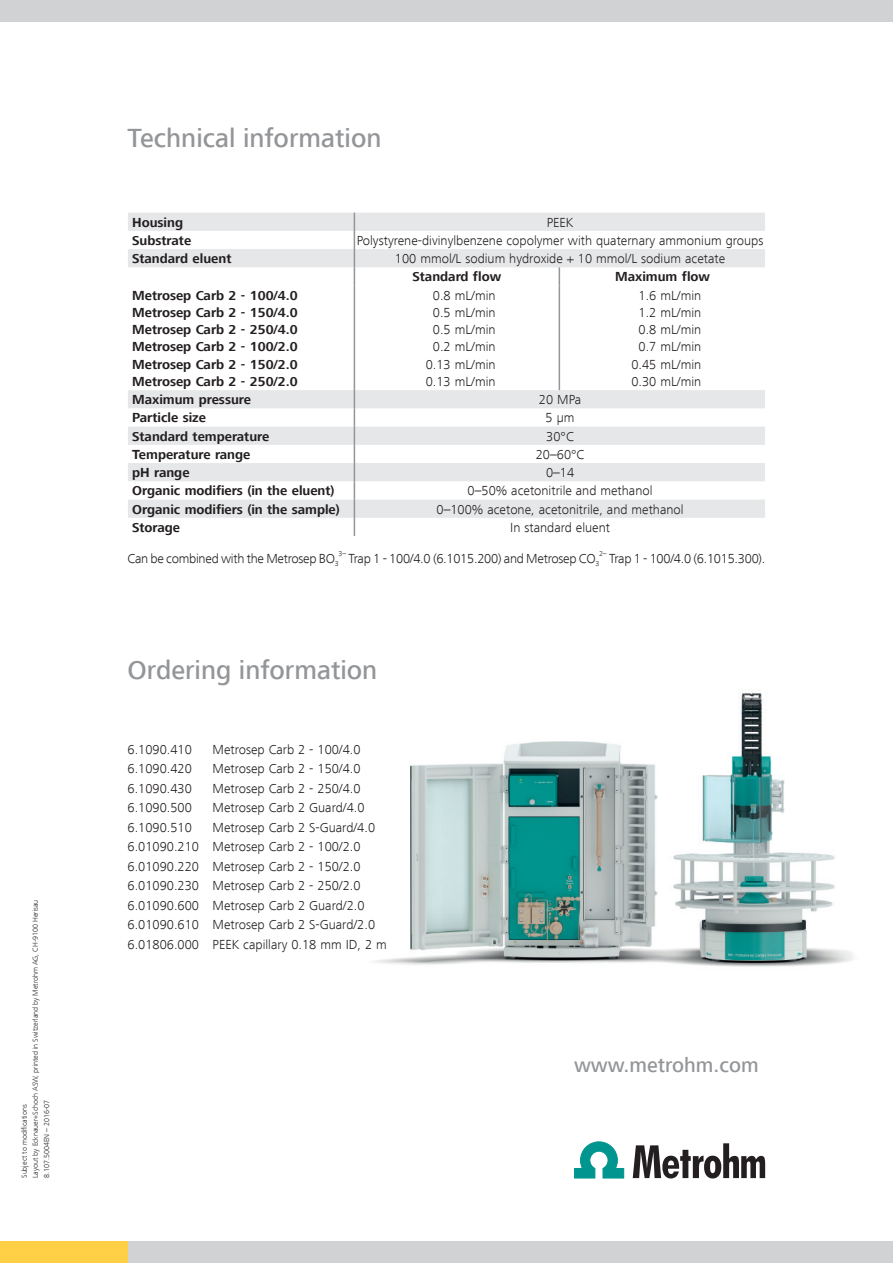
<style>
.page{position:relative;width:893px;height:1263px;background:#fff}
.page>*{position:absolute;margin:0;border:0;box-sizing:border-box;transform-origin:0 0}
.t1{font:500 27px "Frutiger Next LT";color:#939598}
.t2{font:500 21px "Frutiger Next LT";color:#939598}
.t3{font:300 13.5px/17.2px "Frutiger Next LT";color:#231f20;text-align:center}
.t4{font:700 13.5px/17.2px "Frutiger Next LT";color:#231f20;text-align:justify}
.t5{font:300 13.5px "Frutiger Next LT";letter-spacing:-.02em;color:#231f20}
.t6{font:300 7.5px/11.2px "Frutiger Next LT";color:#231f20}
.t7{font:300 7.35px "Frutiger Next LT";color:#231f20}
</style>
<div class="page">
<img style="left:374px;top:692px;width:480px;height:275px">
<svg style="left:574px;top:1142px;width:50px;height:36px"></svg>
<svg style="left:633px;top:1143px;width:132px;height:35px"></svg>
<div style="left:0;top:1242px;width:893px;height:21px;background:#d1d2d4"></div>
<div style="left:0;top:0;width:893px;height:21px;background:#d1d2d4"></div>
<svg style="left:128px;top:213px;width:637px;height:305px"></svg>
<svg style="left:354px;top:213px;width:1px;height:73px"></svg>
<hr style="left:354px;top:286px;width:1px;height:104px;background:#939598">
<svg style="left:354px;top:390px;width:1px;height:146px"></svg>
<svg style="left:559px;top:267px;width:1px;height:19px"></svg>
<hr style="left:559px;top:286px;width:1px;height:104px;background:#939598">
<div style="left:0;top:1242px;width:128px;height:21px;background:#ffcf45"></div>
<p class="t6" style="left:19px;top:1178px;width:280px;rotate:-90deg">Subject to modifications<br>Layout by Ecknauer+Schoch ASW, printed in Switzerland by Metrohm AG, CH-9100 Herisau<br>8.107.5004EN – 2016-07</p>
<h1 class="t1" style="left:128px;top:123px;width:255px">Technical information</h1>
<p class="t4" style="left:132px;top:213px;width:52px">Housing</p>
<p class="t3" style="left:547px;top:214px;width:28px">PEEK</p>
<p class="t4" style="left:132px;top:232px;width:61px">Substrate</p>
<p class="t3" style="left:357px;top:232px;width:408px">Polystyrene-divinylbenzene copolymer with quaternary ammonium groups</p>
<p class="t4" style="left:132px;top:250px;width:101px">Standard eluent</p>
<p class="t3" style="left:395px;top:250px;width:332px">100 mmol/L sodium hydroxide + 10 mmol/L sodium acetate</p>
<p class="t4" style="left:413px;top:268px;width:90px">Standard flow</p>
<p class="t4" style="left:615px;top:268px;width:96px">Maximum flow</p>
<p class="t4" style="left:132px;top:286px;width:167px">Metrosep Carb 2 - 100/4.0<br>Metrosep Carb 2 - 150/4.0<br>Metrosep Carb 2 - 250/4.0<br>Metrosep Carb 2 - 100/2.0<br>Metrosep Carb 2 - 150/2.0<br>Metrosep Carb 2 - 250/2.0</p>
<p class="t3" style="left:426px;top:287px;width:71px">0.8 mL/min<br>0.5 mL/min<br>0.5 mL/min<br>0.2 mL/min<br>0.13 mL/min<br>0.13 mL/min</p>
<p class="t3" style="left:631px;top:287px;width:71px">1.6 mL/min<br>1.2 mL/min<br>0.8 mL/min<br>0.7 mL/min<br>0.45 mL/min<br>0.30 mL/min</p>
<p class="t4" style="left:132px;top:391px;width:120px">Maximum pressure</p>
<p class="t3" style="left:539px;top:391px;width:44px">20 MPa</p>
<p class="t4" style="left:132px;top:409px;width:75px">Particle size</p>
<p class="t3" style="left:546px;top:409px;width:30px">5 µm</p>
<p class="t4" style="left:132px;top:427px;width:139px">Standard temperature</p>
<p class="t3" style="left:546px;top:428px;width:29px">30°C</p>
<p class="t4" style="left:132px;top:446px;width:120px">Temperature range</p>
<p class="t3" style="left:536px;top:446px;width:50px">20–60°C</p>
<p class="t4" style="left:132px;top:464px;width:59px">pH range</p>
<p class="t3" style="left:546px;top:464px;width:30px">0–14</p>
<p class="t4" style="left:132px;top:482px;width:204px">Organic modifiers (in the eluent)</p>
<p class="t3" style="left:468px;top:482px;width:186px">0–50% acetonitrile and methanol</p>
<p class="t4" style="left:132px;top:500px;width:209px">Organic modifiers (in the sample)</p>
<p class="t3" style="left:437px;top:500px;width:249px">0–100% acetone, acetonitrile, and methanol</p>
<p class="t4" style="left:132px;top:519px;width:49px">Storage</p>
<p class="t3" style="left:510px;top:519px;width:101px">In standard eluent</p>
<p class="t5" style="left:128px;top:551px;width:213px">Can be combined with the Metrosep BO<sub>3</sub></p>
<p class="t7" style="left:339px;top:550px;width:9px">3–</p>
<p class="t5" style="left:349px;top:551px;width:252px">Trap 1 - 100/4.0 (6.1015.200) and Metrosep CO<sub>3</sub></p>
<p class="t7" style="left:599px;top:550px;width:9px">2–</p>
<p class="t5" style="left:609px;top:551px;width:158px">Trap 1 - 100/4.0 (6.1015.300).</p>
<h1 class="t1" style="left:128px;top:655px;width:251px">Ordering information</h1>
<p class="t3" style="left:128px;top:741px;width:66px">6.1090.410</p>
<p class="t3" style="left:213px;top:741px;width:150px">Metrosep Carb 2 - 100/4.0</p>
<p class="t3" style="left:128px;top:760px;width:66px">6.1090.420</p>
<p class="t3" style="left:213px;top:760px;width:150px">Metrosep Carb 2 - 150/4.0</p>
<p class="t3" style="left:128px;top:780px;width:66px">6.1090.430</p>
<p class="t3" style="left:213px;top:780px;width:150px">Metrosep Carb 2 - 250/4.0</p>
<p class="t3" style="left:128px;top:799px;width:66px">6.1090.500</p>
<p class="t3" style="left:213px;top:799px;width:154px">Metrosep Carb 2 Guard/4.0</p>
<p class="t3" style="left:128px;top:819px;width:66px">6.1090.510</p>
<p class="t3" style="left:128px;top:818px;width:261px;line-height:19.5px;text-align:left;text-indent:85px">Metrosep Carb 2 S-Guard/4.0<br>6.01090.210 Metrosep Carb 2 - 100/2.0<br>6.01090.220 Metrosep Carb 2 - 150/2.0<br>6.01090.230 Metrosep Carb 2 - 250/2.0<br>6.01090.600 Metrosep Carb 2 Guard/2.0<br>6.01090.610 Metrosep Carb 2 S-Guard/2.0<br>6.01806.000 PEEK capillary 0.18 mm ID, 2 m</p>
<h2 class="t2" style="left:574px;top:1053px;width:186px">www.metrohm.com</h2>
</div>
